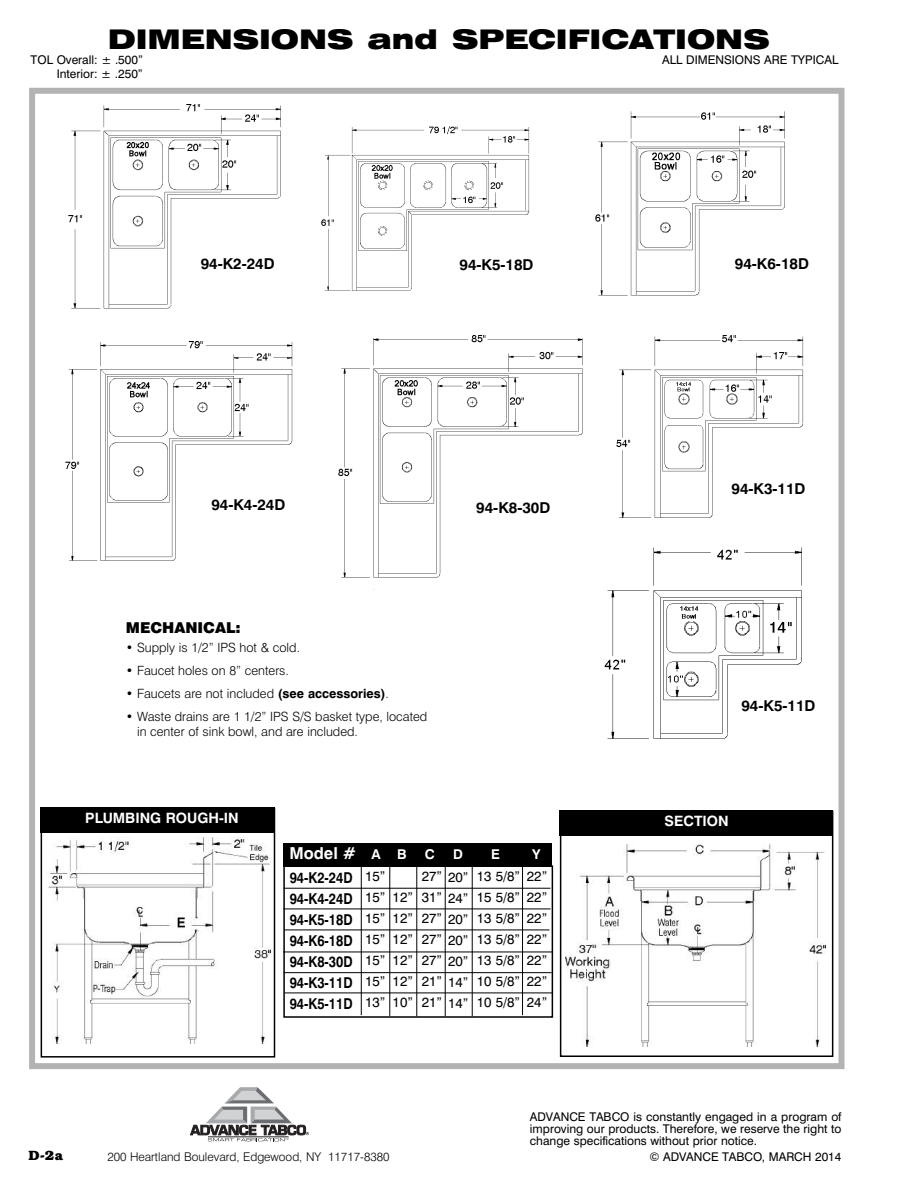
<style>
.page{position:relative;width:918px;height:1188px;background:#fff}
.page>*{position:absolute;margin:0;border:0;box-sizing:border-box;transform-origin:0 0}
.t1{font:900 expanded 27px "Swiss 721 BT";color:#000}
.t2{font:700 16.5px "Swiss 721 BT";color:#fff}
.t3{font:700 15px "Swiss 721 BT";color:#000}
.t4{font:700 15px/21px "Swiss 721 BT";color:#000;text-align:justify;scale:.85 1}
.t5{font:900 15px "Swiss 721 BT";color:#000}
.t6{font:700 14.25px "Swiss 721 BT";color:#fff}
.t7{font:13.5px/21px "Swiss 721 BT";color:#000;text-align:justify}
.t8{font:700 13.5px "Bookman";color:#000}
.t9{font:700 13.5px "Swiss 721 BT";color:#fff}
.t10{font:300 12.75px/14.2px "Swiss 721 BT";color:#000}
.t11{font:12px/12px "Swiss 721 BT";color:#000;text-align:justify}
.t12{font:300 12px "Swiss 721 BT";color:#000}
.s1{font-weight:700}
.s2{font-size:13.5px}
</style>
<div class="page">
<div style="left:29px;top:88px;width:816px;height:981px;border:6px solid #b3b3b3"></div>
<svg style="left:190px;top:1087px;width:119px;height:54px"></svg>
<img style="left:68px;top:105px;width:213px;height:204px">
<img style="left:322px;top:127px;width:208px;height:164px">
<img style="left:596px;top:111px;width:189px;height:185px">
<img style="left:66px;top:342px;width:227px;height:219px">
<img style="left:338px;top:335px;width:245px;height:255px">
<img style="left:616px;top:335px;width:188px;height:183px">
<img style="left:48px;top:837px;width:223px;height:207px">
<div style="left:41px;top:808px;width:234px;height:250px;border:2px solid #000"></div>
<div style="left:40px;top:807px;width:235px;height:25px;background:#000"></div>
<img style="left:566px;top:844px;width:259px;height:203px">
<div style="left:560px;top:811px;width:273px;height:246px;border:2px solid #000"></div>
<div style="left:560px;top:810px;width:273px;height:25px;background:#000"></div>
<div style="left:283px;top:865px;width:270px;height:153px;border:2px solid #000"></div>
<div style="left:283px;top:843px;width:269px;height:24px;background:#000"></div>
<hr style="left:361px;top:851px;width:1px;height:164px;background:#000">
<hr style="left:445px;top:850px;width:1px;height:166px;background:#000">
<hr style="left:472px;top:850px;width:1px;height:166px;background:#000">
<hr style="left:390px;top:851px;width:1px;height:165px;background:#000">
<hr style="left:417px;top:851px;width:1px;height:165px;background:#000">
<hr style="left:522px;top:850px;width:1px;height:165px;background:#000">
<hr style="left:284px;top:888px;width:266px;height:1px;background:#000">
<hr style="left:283px;top:909px;width:267px;height:1px;background:#000">
<hr style="left:284px;top:930px;width:265px;height:1px;background:#000">
<hr style="left:283px;top:952px;width:269px;height:1px;background:#000">
<hr style="left:284px;top:972px;width:268px;height:1px;background:#000">
<hr style="left:284px;top:993px;width:268px;height:1px;background:#000">
<img style="left:604px;top:547px;width:198px;height:192px">
<h1 class="t1" style="left:108px;top:24px;width:664px">DIMENSIONS and SPECIFICATIONS</h1>
<p class="t11" style="left:31px;top:55px;width:114px">TOL Overall: ± .500”</p>
<p class="t11" style="left:662px;top:55px;width:178px">ALL DIMENSIONS ARE TYPICAL</p>
<p class="t11" style="left:57px;top:69px;width:88px">Interior: ± .250”</p>
<p class="t3" style="left:201px;top:258px;width:75px">94-K2-24D</p>
<p class="t3" style="left:460px;top:259px;width:75px">94-K5-18D</p>
<p class="t3" style="left:735px;top:259px;width:75px">94-K6-18D</p>
<p class="t3" style="left:211px;top:499px;width:75px">94-K4-24D</p>
<p class="t3" style="left:476px;top:502px;width:75px">94-K8-30D</p>
<p class="t5" style="left:126px;top:622px;width:117px">MECHANICAL:</p>
<p class="t10" style="left:126px;top:641px;width:176px">• Supply is 1/2” IPS hot &amp; cold.</p>
<p class="t10" style="left:126px;top:665px;width:165px">• Faucet holes on 8” centers.</p>
<p class="t10" style="left:126px;top:688px;width:265px">• Faucets are not included <span class="s1">(see accessories)</span>.</p>
<p class="t10" style="left:137px;top:711px;width:292px;text-indent:-11px">• Waste drains are 1 1/2” IPS S/S basket type, located in center of sink bowl, and are included.</p>
<p class="t3" style="left:732px;top:483px;width:75px">94-K3-11D</p>
<p class="t3" style="left:741px;top:701px;width:75px">94-K5-11D</p>
<p class="t6" style="left:85px;top:813px;width:155px">PLUMBING ROUGH-IN</p>
<p class="t6" style="left:665px;top:816px;width:66px">SECTION</p>
<p class="t8" style="left:28px;top:1151px;width:36px">D-2a</p>
<h2 class="t2" style="left:289px;top:847px;width:119px">Model # <span class="s2">A B</span></h2>
<p class="t9" style="left:425px;top:849px;width:12px">C</p>
<p class="t9" style="left:453px;top:849px;width:11px">D</p>
<p class="t9" style="left:491px;top:849px;width:10px">E</p>
<p class="t9" style="left:532px;top:849px;width:10px">Y</p>
<p class="t7" style="left:365px;top:867px;width:22px">15” 15” 15” 15” 15” 15” 13”</p>
<p class="t7" style="left:422px;top:867px;width:48px">27” 20” 31” 24” 27” 20” 27” 20” 27” 20” 21” 14” 21” 14”</p>
<p class="t7" style="left:527px;top:867px;width:22px">22” 22” 22” 22” 22” 22” 24”</p>
<p class="t7" style="left:477px;top:868px;width:45px">13 5/8” 15 5/8” 13 5/8” 13 5/8” 13 5/8” 10 5/8” 10 5/8”</p>
<p class="t4" style="left:290px;top:869px;width:76px">94-K2-24D 94-K4-24D 94-K5-18D 94-K6-18D 94-K8-30D 94-K3-11D 94-K5-11D</p>
<p class="t7" style="left:393px;top:888px;width:22px">12” 12” 12” 12” 12” 10”</p>
<p class="t12" style="left:107px;top:1152px;width:284px">200 Heartland Boulevard, Edgewood, NY 11717-8380</p>
<p class="t11" style="left:530px;top:1112px;width:313px">ADVANCE TABCO is constantly engaged in a program of improving our products. Therefore, we reserve the right to change specifications without prior notice.</p>
<p class="t11" style="left:649px;top:1152px;width:194px">© ADVANCE TABCO, MARCH 2014</p>
</div>
